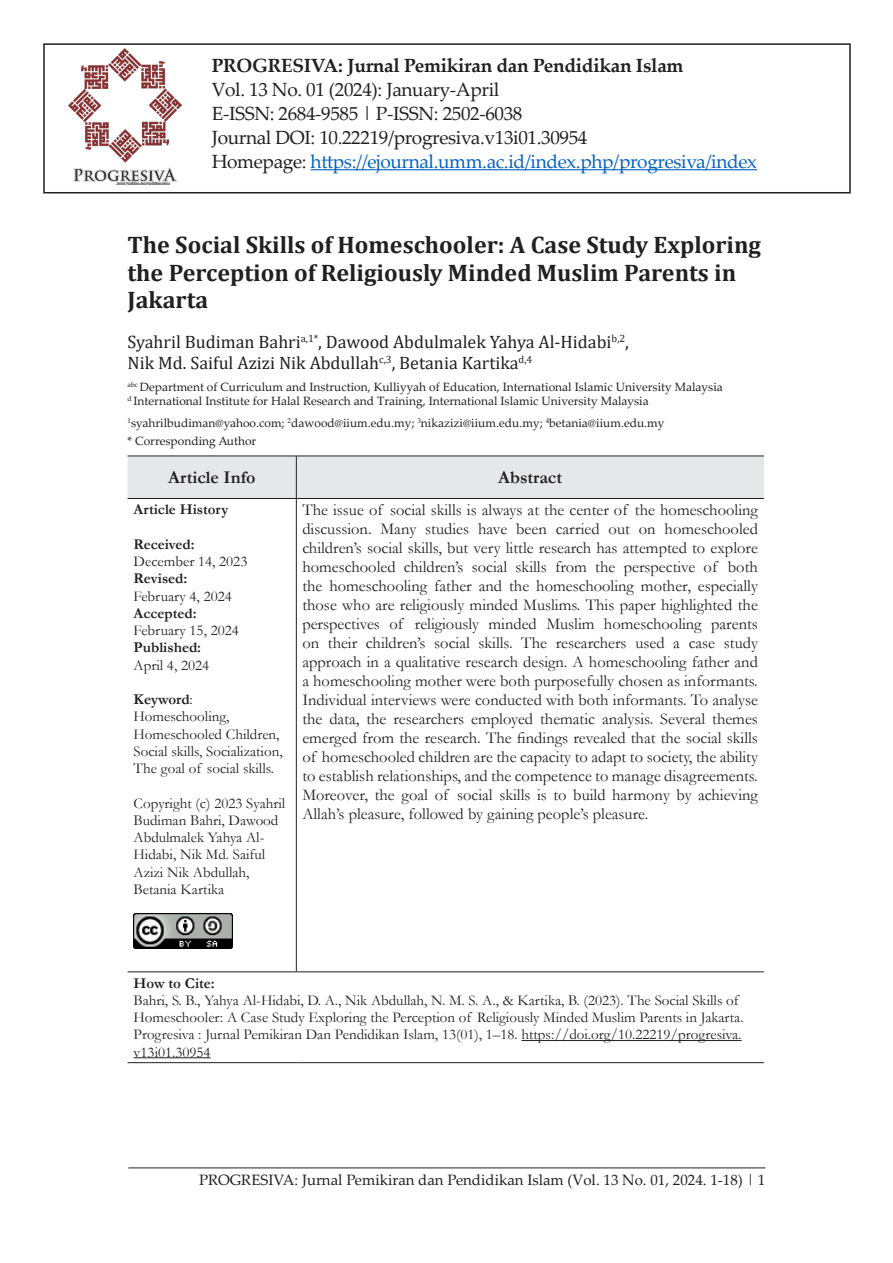
<style>
.page{position:relative;width:893px;height:1263px;background:#fff}
.page>*{position:absolute;margin:0;border:0;box-sizing:border-box;transform-origin:0 0}
.t1{font:700 24px/27.6px "Cambria";color:#231f20}
.t2{font:19.05px "Palatino Linotype";letter-spacing:-.02em;color:#231f20}
.t3{font:19.05px "Palatino Linotype";letter-spacing:-.02em;color:#0563c2}
.t4{font:700 19.05px "Palatino Linotype";letter-spacing:-.015em;color:#231f20}
.t5{font:18px "Cambria";color:#231f20}
.t6{font:700 18px "Garamond";color:#231f20}
.t7{font:16.5px/19px "Garamond";color:#231f20;text-align:justify}
.t8{font:italic 16.5px "Palatino Linotype";color:#231f20}
.t9{font:15px/17.2px "Garamond";color:#231f20}
.t10{font:15px "Palatino Linotype";color:#231f20}
.Heading_2{font:700 15px "Garamond";color:#231f20}
.t11{font:12px "Palatino Linotype";color:#231f20}
.s1{font-style:normal}
.s2{color:#231f20}
.s3{font-weight:400}
</style>
<div class="page">
<hr style="left:128px;top:1167px;width:637px;height:1px;background:#231f20">
<hr style="left:311px;top:169px;width:446px;height:1px;background:#0563c2">
<img style="left:68px;top:49px;width:114px;height:136px">
<div style="left:43px;top:43px;width:808px;height:150px;border:2px solid #231f20"></div>
<div style="left:128px;top:457px;width:636px;height:41px;background:#e6e7e9"></div>
<hr style="left:296px;top:456px;width:1px;height:42px;background:#231f20">
<hr style="left:128px;top:498px;width:168px;height:1px;background:#231f20">
<hr style="left:296px;top:498px;width:468px;height:1px;background:#231f20">
<hr style="left:296px;top:499px;width:1px;height:472px;background:#231f20">
<hr style="left:128px;top:971px;width:168px;height:1px;background:#231f20">
<hr style="left:296px;top:971px;width:468px;height:1px;background:#231f20">
<hr style="left:128px;top:1062px;width:168px;height:1px;background:#231f20">
<hr style="left:296px;top:1062px;width:468px;height:1px;background:#231f20">
<hr style="left:128px;top:456px;width:168px;height:1px;background:#231f20">
<hr style="left:296px;top:456px;width:468px;height:1px;background:#231f20">
<img style="left:134px;top:913px;width:99px;height:35px">
<hr style="left:521px;top:1040px;width:221px;height:1px;background:#231f20">
<hr style="left:134px;top:1057px;width:77px;height:1px;background:#231f20">
<p class="t4" style="left:212px;top:52px;width:473px">PROGRESIVA: Jurnal Pemikiran dan Pendidikan Islam</p>
<p class="t8" style="left:432px;top:54px;width:335px"><span class="s1">Bahri, et.al |</span> The Social Skills of Homeschooler…</p>
<p class="t2" style="left:212px;top:76px;width:289px">Vol. 13 No. 01 (2024): January-April</p>
<p class="t2" style="left:212px;top:100px;width:312px">E-ISSN: 2684-9585 | P-ISSN: 2502-6038</p>
<p class="t2" style="left:212px;top:124px;width:377px">Journal DOI: 10.22219/progresiva.v13i01.30954</p>
<p class="t3" style="left:212px;top:148px;width:547px"><span class="s2">Homepage:</span> https://ejournal.umm.ac.id/index.php/progresiva/index</p>
<p class="t1" style="left:128px;top:230px;width:635px">The Social Skills of Homeschooler: A Case Study Exploring the Perception of Religiously Minded Muslim Parents in<br>Jakarta</p>
<p class="t5" style="left:128px;top:331px;width:503px">Syahril Budiman Bahri<sup>a,1*</sup>, Dawood Abdulmalek Yahya Al-Hidabi<sup>b,2</sup>,</p>
<p class="t5" style="left:128px;top:352px;width:406px">Nik Md. Saiful Azizi Nik Abdullah<sup>c,3</sup>, Betania Kartika<sup>d,4</sup></p>
<p class="t11" style="left:128px;top:379px;width:597px"><sup>abc</sup> Department of Curriculum and Instruction, Kulliyyah of Education, International Islamic University Malaysia</p>
<p class="t11" style="left:128px;top:392px;width:523px"><sup>d</sup> International Institute for Halal Research and Training, International Islamic University Malaysia</p>
<p class="t11" style="left:128px;top:415px;width:538px"><sup>1</sup>syahrilbudiman@yahoo.com; <sup>2</sup>dawood@iium.edu.my; <sup>3</sup>nikazizi@iium.edu.my; <sup>4</sup>betania@iium.edu.my</p>
<p class="t11" style="left:128px;top:433px;width:130px">* Corresponding Author</p>
<p class="t6" style="left:168px;top:465px;width:89px">Article Info</p>
<p class="t6" style="left:498px;top:465px;width:65px">Abstract</p>
<p class="Heading_2" style="left:134px;top:499px;width:96px">Article History</p>
<p class="Heading_2" style="left:134px;top:534px;width:63px">Received:</p>
<p class="t9" style="left:134px;top:552px;width:115px">December 14, 2023</p>
<p class="Heading_2" style="left:134px;top:568px;width:55px">Revised:</p>
<p class="t9" style="left:134px;top:587px;width:100px">February 4, 2024</p>
<p class="Heading_2" style="left:134px;top:603px;width:65px">Accepted:</p>
<p class="t9" style="left:134px;top:621px;width:107px">February 15, 2024</p>
<p class="Heading_2" style="left:134px;top:637px;width:69px">Published:</p>
<p class="t9" style="left:134px;top:656px;width:77px">April 4, 2024</p>
<p class="Heading_2" style="left:134px;top:689px;width:61px">Keyword<span class="s3">:</span></p>
<p class="t9" style="left:134px;top:708px;width:151px">Homeschooling,<br>Homeschooled Children,<br>Social skills, Socialization,<br>The goal of social skills.</p>
<p class="t9" style="left:134px;top:794px;width:153px">Copyright (c) 2023 Syahril<br>Budiman Bahri, Dawood<br>Abdulmalek Yahya Al-<br>Hidabi, Nik Md. Saiful<br>Azizi Nik Abdullah,<br>Betania Kartika</p>
<p class="t7" style="left:302px;top:500px;width:457px">The issue of social skills is always at the center of the homeschooling discussion. Many studies have been carried out on homeschooled children’s social skills, but very little research has attempted to explore homeschooled children’s social skills from the perspective of both the homeschooling father and the homeschooling mother, especially those who are religiously minded Muslims. This paper highlighted the perspectives of religiously minded Muslim homeschooling parents on their children’s social skills. The researchers used a case study approach in a qualitative research design. A homeschooling father and a homeschooling mother were both purposefully chosen as informants.<br>Individual interviews were conducted with both informants. To analyse the data, the researchers employed thematic analysis. Several themes emerged from the research. The findings revealed that the social skills of homeschooled children are the capacity to adapt to society, the ability to establish relationships, and the competence to manage disagreements.<br>Moreover, the goal of social skills is to build harmony by achieving Allah’s pleasure, followed by gaining people’s pleasure.</p>
<p class="Heading_2" style="left:134px;top:973px;width:83px">How to Cite:</p>
<p class="t9" style="left:134px;top:991px;width:612px">Bahri, S. B., Yahya Al-Hidabi, D. A., Nik Abdullah, N. M. S. A., &amp; Kartika, B. (2023). The Social Skills of Homeschooler: A Case Study Exploring the Perception of Religiously Minded Muslim Parents in Jakarta.<br>Progresiva : Jurnal Pemikiran Dan Pendidikan Islam, 13(01), 1–18. https://doi.org/10.22219/progresiva. v13i01.30954</p>
<p class="t10" style="left:199px;top:1169px;width:568px">PROGRESIVA: Jurnal Pemikiran dan Pendidikan Islam (Vol. 13 No. 01, 2024. 1-18) | 1</p>
</div>
